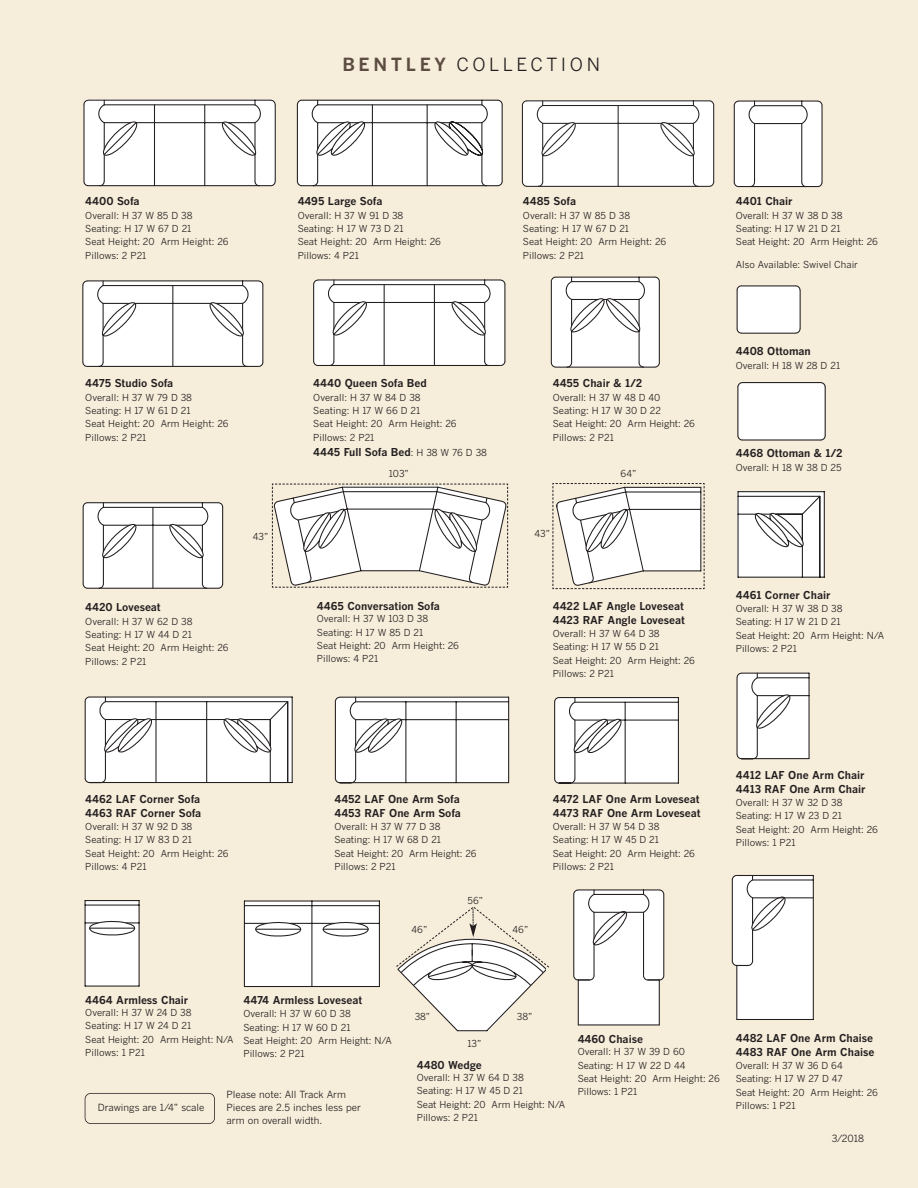
<style>
.page{position:relative;width:918px;height:1188px;background:#f6edda}
.page>*{position:absolute;margin:0;border:0;box-sizing:border-box;transform-origin:0 0}
.t1{font:18px "Benton Gothic";letter-spacing:.2em;color:#231f20}
.t2{font:700 10.8px/13.4px "Benton Gothic";color:#231f20}
.t3{font:9.9px "Benton Gothic";color:#231f20}
.t4{font:9.75px/12.8px "Benton Gothic";color:#231f20}
.t5{font:9.6px/13.4px "Benton Gothic";color:#231f20}
.s1{font-weight:700;color:#5d4c42}
.s2{font-weight:400;font-size:9.6px}
</style>
<div class="page">
<hr style="left:0;top:113px;width:1px;height:487px;background:#eedcb9">
<svg style="left:734px;top:101px;width:89px;height:86px;background:#f0efef"></svg>
<hr style="left:821px;top:106px;width:2px;height:76px;background:#231f20">
<div style="left:85px;top:901px;width:54px;height:85px;background:#fff"></div>
<hr style="left:85px;top:986px;width:54px;height:1px;background:#231f20">
<hr style="left:85px;top:905px;width:54px;height:1px;background:#231f20">
<hr style="left:85px;top:900px;width:54px;height:1px;background:#231f20">
<svg style="left:86px;top:920px;width:53px;height:16px"></svg>
<hr style="left:85px;top:901px;width:1px;height:85px;background:#231f20">
<hr style="left:139px;top:901px;width:1px;height:85px;background:#231f20">
<svg style="left:738px;top:491px;width:87px;height:87px;background:#e1e1e1"></svg>
<svg style="left:313px;top:279px;width:192px;height:87px;background:#e9e9e9"></svg>
<div style="left:737px;top:382px;width:89px;height:59px;background:#fff"></div>
<hr style="left:742px;top:382px;width:79px;height:1px;background:#231f20">
<hr style="left:737px;top:387px;width:1px;height:48px;background:#231f20">
<hr style="left:742px;top:439px;width:79px;height:2px;background:#231f20">
<hr style="left:825px;top:387px;width:1px;height:48px;background:#231f20">
<svg style="left:737px;top:285px;width:64px;height:49px;background:#f8f8f7"></svg>
<hr style="left:742px;top:285px;width:54px;height:1px;background:#231f20">
<hr style="left:737px;top:290px;width:1px;height:39px;background:#231f20">
<hr style="left:742px;top:333px;width:54px;height:1px;background:#231f20">
<hr style="left:800px;top:290px;width:1px;height:39px;background:#231f20">
<div style="left:244px;top:901px;width:135px;height:86px;background:#fff"></div>
<hr style="left:379px;top:901px;width:1px;height:86px;background:#231f20">
<hr style="left:244px;top:986px;width:135px;height:1px;background:#231f20">
<hr style="left:244px;top:905px;width:135px;height:1px;background:#231f20">
<hr style="left:244px;top:900px;width:135px;height:2px;background:#231f20">
<svg style="left:245px;top:921px;width:134px;height:16px"></svg>
<hr style="left:244px;top:901px;width:1px;height:86px;background:#231f20">
<hr style="left:311px;top:901px;width:1px;height:86px;background:#231f20">
<svg style="left:732px;top:875px;width:82px;height:145px;background:#eeeded"></svg>
<svg style="left:573px;top:889px;width:91px;height:136px;background:#ededec"></svg>
<svg style="left:737px;top:673px;width:73px;height:86px;background:#eae9e9"></svg>
<svg style="left:272px;top:483px;width:236px;height:105px"></svg>
<svg style="left:297px;top:100px;width:206px;height:86px;background:#e8e7e7"></svg>
<svg style="left:83px;top:502px;width:140px;height:87px;background:#eaeaea"></svg>
<svg style="left:396px;top:907px;width:153px;height:124px"></svg>
<svg style="left:551px;top:277px;width:109px;height:91px;background:#e8e8e8"></svg>
<svg style="left:554px;top:697px;width:125px;height:87px;background:#e8e8e8"></svg>
<svg style="left:85px;top:696px;width:208px;height:87px;background:#e7e7e7"></svg>
<svg style="left:335px;top:697px;width:174px;height:86px;background:#ececec"></svg>
<svg style="left:522px;top:100px;width:192px;height:87px;background:#e7e7e7"></svg>
<svg style="left:82px;top:280px;width:181px;height:87px;background:#ebeaea"></svg>
<svg style="left:83px;top:99px;width:193px;height:87px;background:#eaeaea"></svg>
<svg style="left:552px;top:483px;width:153px;height:106px"></svg>
<div style="left:85px;top:1093px;width:130px;height:31px;border:2px solid #231f20;border-radius:6px"></div>
<h1 class="t1" style="left:342px;top:54px;width:259px"><span class="s1">BENTLEY</span> COLLECTION</h1>
<p class="t2" style="left:85px;top:195px;width:56px">4400 Sofa</p>
<p class="t5" style="left:85px;top:209px;width:145px">Overall: H 37 W 85 D 38<br>Seating: H 17 W 67 D 21<br>Seat Height: 20 Arm Height: 26<br>Pillows: 2 P21</p>
<p class="t2" style="left:298px;top:195px;width:86px">4495 Large Sofa</p>
<p class="t5" style="left:298px;top:209px;width:145px">Overall: H 37 W 91 D 38<br>Seating: H 17 W 73 D 21<br>Seat Height: 20 Arm Height: 26<br>Pillows: 4 P21</p>
<p class="t2" style="left:523px;top:195px;width:55px">4485 Sofa</p>
<p class="t5" style="left:523px;top:209px;width:145px">Overall: H 37 W 85 D 38<br>Seating: H 17 W 67 D 21<br>Seat Height: 20 Arm Height: 26<br>Pillows: 2 P21</p>
<p class="t2" style="left:85px;top:377px;width:90px">4475 Studio Sofa</p>
<p class="t5" style="left:85px;top:391px;width:145px">Overall: H 37 W 79 D 38<br>Seating: H 17 W 61 D 21<br>Seat Height: 20 Arm Height: 26<br>Pillows: 2 P21</p>
<p class="t5" style="left:253px;top:530px;width:17px">43”</p>
<p class="t2" style="left:85px;top:601px;width:77px">4420 Loveseat</p>
<p class="t5" style="left:85px;top:615px;width:145px">Overall: H 37 W 62 D 38<br>Seating: H 17 W 44 D 21<br>Seat Height: 20 Arm Height: 26<br>Pillows: 2 P21</p>
<p class="t2" style="left:313px;top:377px;width:115px">4440 Queen Sofa Bed</p>
<p class="t5" style="left:313px;top:391px;width:145px">Overall: H 37 W 84 D 38<br>Seating: H 17 W 66 D 21<br>Seat Height: 20 Arm Height: 26<br>Pillows: 2 P21</p>
<p class="t2" style="left:313px;top:446px;width:175px">4445 Full Sofa Bed<span class="s2">: H 38 W 76 D 38</span></p>
<p class="t5" style="left:389px;top:467px;width:22px">103”</p>
<p class="t2" style="left:317px;top:600px;width:124px">4465 Conversation Sofa</p>
<p class="t5" style="left:317px;top:612px;width:144px">Overall: H 37 W 103 D 38<br>Seating: H 17 W 85 D 21<br>Seat Height: 20 Arm Height: 26<br>Pillows: 4 P21</p>
<p class="t2" style="left:553px;top:377px;width:91px">4455 Chair &amp; 1/2</p>
<p class="t5" style="left:553px;top:391px;width:144px">Overall: H 37 W 48 D 40<br>Seating: H 17 W 30 D 22<br>Seat Height: 20 Arm Height: 26<br>Pillows: 2 P21</p>
<p class="t5" style="left:535px;top:527px;width:17px">43”</p>
<p class="t5" style="left:621px;top:467px;width:17px">64”</p>
<p class="t2" style="left:553px;top:600px;width:134px">4422 LAF Angle Loveseat<br>4423 RAF Angle Loveseat</p>
<p class="t5" style="left:553px;top:627px;width:144px">Overall: H 37 W 64 D 38<br>Seating: H 17 W 55 D 21<br>Seat Height: 20 Arm Height: 26<br>Pillows: 2 P21</p>
<p class="t2" style="left:736px;top:195px;width:58px">4401 Chair</p>
<p class="t5" style="left:736px;top:209px;width:144px">Overall: H 37 W 38 D 38<br>Seating: H 17 W 21 D 21<br>Seat Height: 20 Arm Height: 26</p>
<p class="t5" style="left:736px;top:258px;width:124px">Also Available: Swivel Chair</p>
<p class="t2" style="left:736px;top:345px;width:77px">4408 Ottoman</p>
<p class="t5" style="left:736px;top:359px;width:106px">Overall: H 18 W 28 D 21</p>
<p class="t2" style="left:736px;top:447px;width:108px">4468 Ottoman &amp; 1/2</p>
<p class="t5" style="left:736px;top:461px;width:107px">Overall: H 18 W 38 D 25</p>
<p class="t2" style="left:736px;top:588px;width:96px">4461 Corner Chair</p>
<p class="t5" style="left:736px;top:602px;width:150px">Overall: H 37 W 38 D 38<br>Seating: H 17 W 21 D 21<br>Seat Height: 20 Arm Height: N/A<br>Pillows: 2 P21</p>
<p class="t2" style="left:85px;top:793px;width:118px">4462 LAF Corner Sofa<br>4463 RAF Corner Sofa</p>
<p class="t5" style="left:85px;top:820px;width:145px">Overall: H 37 W 92 D 38<br>Seating: H 17 W 83 D 21<br>Seat Height: 20 Arm Height: 26<br>Pillows: 4 P21</p>
<p class="t2" style="left:335px;top:793px;width:128px">4452 LAF One Arm Sofa<br>4453 RAF One Arm Sofa</p>
<p class="t5" style="left:335px;top:820px;width:144px">Overall: H 37 W 77 D 38<br>Seating: H 17 W 68 D 21<br>Seat Height: 20 Arm Height: 26<br>Pillows: 2 P21</p>
<p class="t5" style="left:468px;top:894px;width:17px">56”</p>
<p class="t5" style="left:412px;top:923px;width:17px">46”</p>
<p class="t5" style="left:513px;top:923px;width:17px">46”</p>
<p class="t2" style="left:553px;top:793px;width:149px">4472 LAF One Arm Loveseat<br>4473 RAF One Arm Loveseat</p>
<p class="t5" style="left:553px;top:820px;width:144px">Overall: H 37 W 54 D 38<br>Seating: H 17 W 45 D 21<br>Seat Height: 20 Arm Height: 26<br>Pillows: 2 P21</p>
<p class="t2" style="left:736px;top:769px;width:131px">4412 LAF One Arm Chair<br>4413 RAF One Arm Chair</p>
<p class="t5" style="left:736px;top:796px;width:144px">Overall: H 37 W 32 D 38<br>Seating: H 17 W 23 D 21<br>Seat Height: 20 Arm Height: 26<br>Pillows: 1 P21</p>
<p class="t2" style="left:85px;top:994px;width:105px">4464 Armless Chair</p>
<p class="t5" style="left:85px;top:1006px;width:150px">Overall: H 37 W 24 D 38<br>Seating: H 17 W 24 D 21<br>Seat Height: 20 Arm Height: N/A<br>Pillows: 1 P21</p>
<p class="t2" style="left:244px;top:994px;width:120px">4474 Armless Loveseat</p>
<p class="t5" style="left:244px;top:1007px;width:150px">Overall: H 37 W 60 D 38<br>Seating: H 17 W 60 D 21<br>Seat Height: 20 Arm Height: N/A<br>Pillows: 2 P21</p>
<p class="t4" style="left:98px;top:1102px;width:108px">Drawings are 1/4” scale</p>
<p class="t4" style="left:227px;top:1089px;width:136px">Please note: All Track Arm<br>Pieces are 2.5 inches less per arm on overall width.</p>
<p class="t5" style="left:415px;top:1010px;width:17px">38”</p>
<p class="t5" style="left:517px;top:1010px;width:17px">38”</p>
<p class="t5" style="left:467px;top:1037px;width:15px">13”</p>
<p class="t2" style="left:417px;top:1058px;width:67px">4480 Wedge</p>
<p class="t5" style="left:417px;top:1071px;width:150px">Overall: H 37 W 64 D 38<br>Seating: H 17 W 45 D 21<br>Seat Height: 20 Arm Height: N/A<br>Pillows: 2 P21</p>
<p class="t2" style="left:578px;top:1033px;width:67px">4460 Chaise</p>
<p class="t5" style="left:578px;top:1045px;width:144px">Overall: H 37 W 39 D 60<br>Seating: H 17 W 22 D 44<br>Seat Height: 20 Arm Height: 26<br>Pillows: 1 P21</p>
<p class="t2" style="left:736px;top:1032px;width:140px">4482 LAF One Arm Chaise<br>4483 RAF One Arm Chaise</p>
<p class="t5" style="left:736px;top:1059px;width:144px">Overall: H 37 W 36 D 64<br>Seating: H 17 W 27 D 47<br>Seat Height: 20 Arm Height: 26<br>Pillows: 1 P21</p>
<p class="t3" style="left:832px;top:1133px;width:34px">3/2018</p>
</div>
